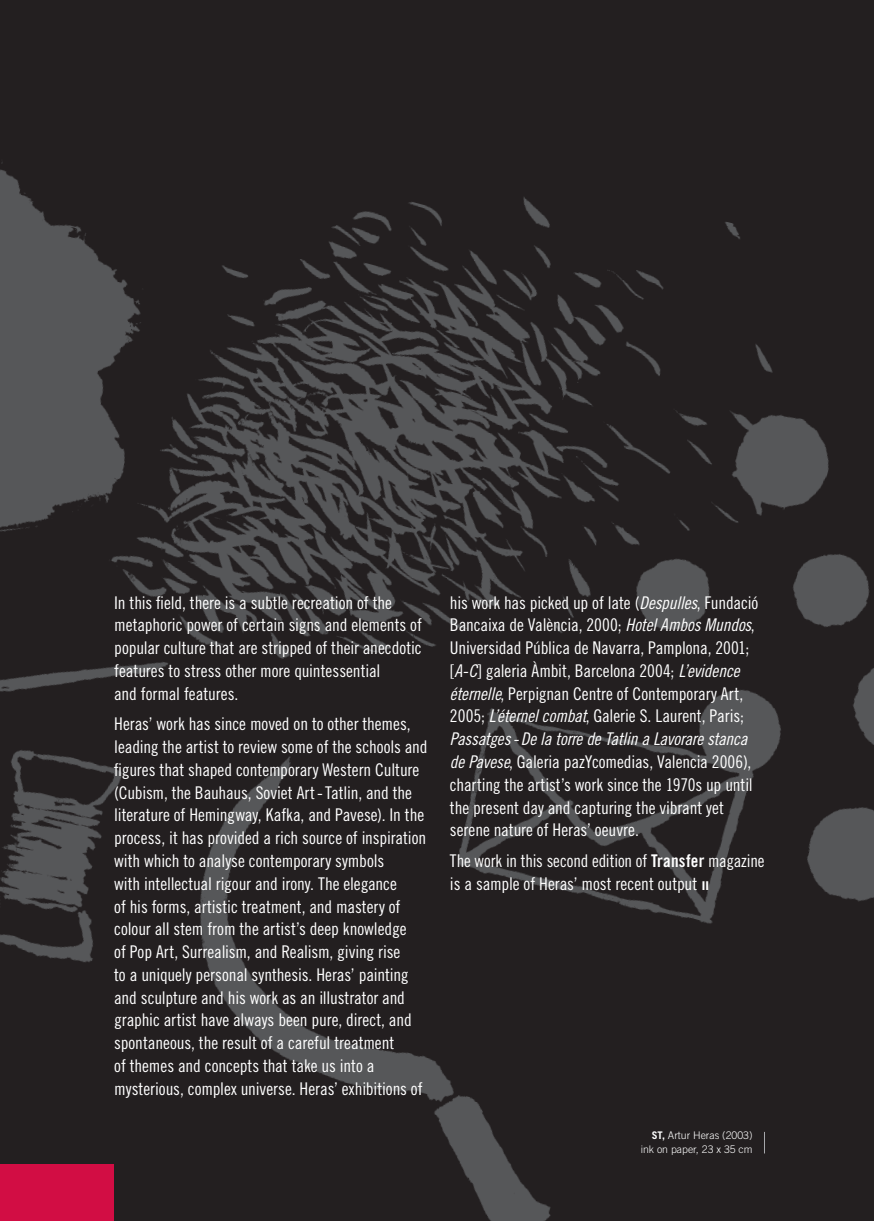
<style>
.page{position:relative;width:874px;height:1221px;background:#fff}
.page>*{position:absolute;margin:0;border:0;box-sizing:border-box;transform-origin:0 0}
.t1{font:17.5px/22.8px "Trade Gothic LT Std Cn 18";letter-spacing:-.005em;color:#fff}
.t2{font:17.5px "Trade Gothic LT Std Cn 18 Obl";letter-spacing:-.015em;color:#fff}
.t3{font:300 10.5px/14px "Trade Gothic LT Std";color:#fff;text-align:right}
.s1{font-family:"Trade Gothic LT Std Cn 18 Obl"}
.s2{font-family:"Trade Gothic LT Std Bd Cn 20"}
.s3{font-family:"Helvetica Neue LT Std";font-weight:700;font-size:12.25px}
.s4{font-weight:700}
</style>
<div class="page">
<div style="left:0;top:0;width:873px;height:1220px;background:#231f20"></div>
<img style="left:0;top:162px;width:873px;height:1058px">
<svg style="left:763px;top:1131px;width:1px;height:22px"></svg>
<div style="left:0;top:1164px;width:114px;height:56px;background:#d20d44"></div>
<p class="t1" style="left:114px;top:591px;width:309px">In this field, there is a subtle recreation of the metaphoric power of certain signs and elements of popular culture that are stripped of their anecdotic features to stress other more quintessential<br>and formal features.</p>
<p class="t1" style="left:114px;top:712px;width:315px">Heras’ work has since moved on to other themes, leading the artist to review some of the schools and figures that shaped contemporary Western Culture (Cubism, the Bauhaus, Soviet Art-Tatlin, and the literature of Hemingway, Kafka, and Pavese). In the process, it has provided a rich source of inspiration with which to analyse contemporary symbols<br>with intellectual rigour and irony. The elegance<br>of his forms, artistic treatment, and mastery of colour all stem from the artist’s deep knowledge<br>of Pop Art, Surrealism, and Realism, giving rise<br>to a uniquely personal synthesis. Heras’ painting and sculpture and his work as an illustrator and graphic artist have always been pure, direct, and spontaneous, the result of a careful treatment<br>of themes and concepts that take us into a mysterious, complex universe. Heras’ exhibitions of</p>
<p class="t1" style="left:450px;top:591px;width:309px">his work has picked up of late (<span class="s1">Despulles</span>, Fundació Bancaixa de València, 2000; <span class="s1">Hotel Ambos Mundos</span>, Universidad Pública de Navarra, Pamplona, 2001; [<span class="s1">A-C</span>] galeria Àmbit, Barcelona 2004; <span class="s1">L’evidence éternelle</span>, Perpignan Centre of Contemporary Art, 2005; <span class="s1">L’éternel combat</span>, Galerie S. Laurent, Paris;</p>
<p class="t2" style="left:450px;top:728px;width:299px">Passatges- De la torre de Tatlin a Lavorare stanca</p>
<p class="t1" style="left:450px;top:750px;width:304px"><span class="s1">de Pavese</span>, Galeria pazYcomedias, Valencia 2006), charting the artist’s work since the 1970s up until the present day and capturing the vibrant yet serene nature of Heras’ oeuvre.</p>
<p class="t1" style="left:450px;top:849px;width:316px">The work in this second edition of <span class="s2">Transfer</span> magazine is a sample of Heras’ most recent output <span class="s3">II</span></p>
<p class="t3" style="left:640px;top:1127px;width:113px"><span class="s4">ST,</span> Artur Heras (2003) ink on paper, 23 x 35 cm</p>
</div>
